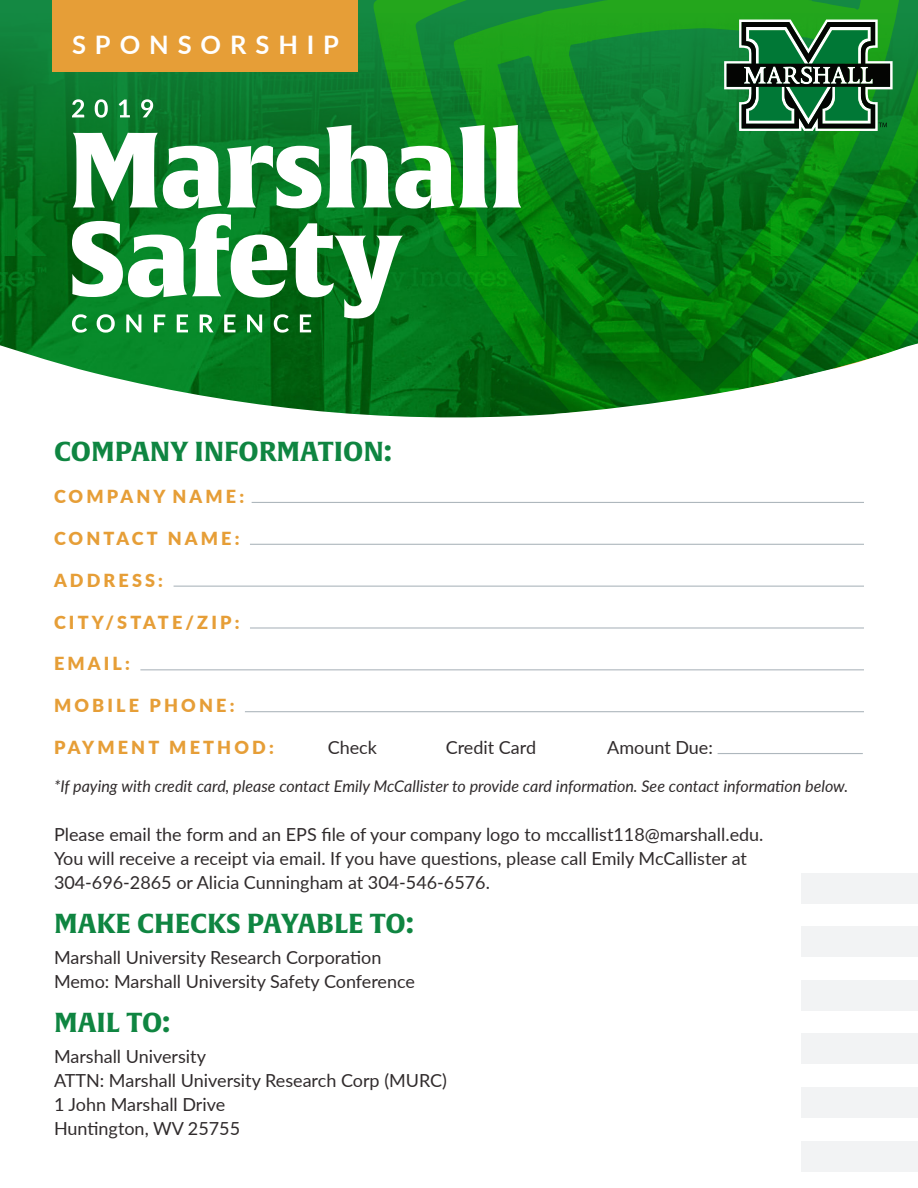
<style>
.page{position:relative;width:918px;height:1188px;background:#fff}
.page>*{position:absolute;margin:0;border:0;box-sizing:border-box;transform-origin:0 0}
.t1{font:700 27px "Alverata";color:#0f8541}
.t2{font:700 25.5px "Lato";letter-spacing:.35em;color:#fff}
.t3{font:18px/24px "Lato";color:#302b2c}
.t4{font:900 18px "Lato";letter-spacing:.175em;color:#e69e37}
.t5{font:italic 16.2px "Lato";color:#302b2c}
</style>
<div class="page">
<img style="left:0;top:224px;width:372px;height:192px">
<svg style="left:0;top:0;width:372px;height:224px;background:#0b782d"></svg>
<svg style="left:372px;top:0;width:546px;height:418px;background:#0b811c"></svg>
<svg style="left:72px;top:99px;width:81px;height:19px"></svg>
<svg style="left:72px;top:125px;width:449px;height:208px"></svg>
<div style="left:52px;top:0;width:306px;height:72px;background:#e69e37"></div>
<div style="left:801px;top:873px;width:117px;height:30px;background:#f2f3f4"></div>
<div style="left:801px;top:927px;width:117px;height:30px;background:#f2f3f4"></div>
<div style="left:801px;top:980px;width:117px;height:30px;background:#f2f3f4"></div>
<div style="left:801px;top:1034px;width:117px;height:30px;background:#f2f3f4"></div>
<div style="left:801px;top:1087px;width:117px;height:30px;background:#f2f3f4"></div>
<div style="left:801px;top:1141px;width:117px;height:30px;background:#f2f3f4"></div>
<svg style="left:724px;top:20px;width:169px;height:111px"></svg>
<svg style="left:554px;top:299px;width:364px;height:245px"></svg>
<hr style="left:252px;top:502px;width:612px;height:1px;background:#aeb7bd">
<hr style="left:250px;top:544px;width:614px;height:1px;background:#aeb7bd">
<hr style="left:174px;top:586px;width:690px;height:1px;background:#aeb7bd">
<hr style="left:250px;top:627px;width:614px;height:2px;background:#aeb7bd">
<hr style="left:140px;top:669px;width:724px;height:1px;background:#aeb7bd">
<hr style="left:245px;top:711px;width:619px;height:1px;background:#aeb7bd">
<hr style="left:718px;top:753px;width:145px;height:1px;background:#aeb7bd">
<h2 class="t2" style="left:72px;top:26px;width:269px">SPONSORSHIP</h2>
<p class="t1" style="left:54px;top:435px;width:340px">COMPANY INFORMATION:</p>
<p class="t4" style="left:54px;top:483px;width:192px">COMPANY NAME:</p>
<p class="t4" style="left:54px;top:525px;width:187px">CONTACT NAME:</p>
<p class="t4" style="left:54px;top:567px;width:111px">ADDRESS:</p>
<p class="t4" style="left:54px;top:608px;width:187px">CITY/STATE/ZIP:</p>
<p class="t4" style="left:54px;top:650px;width:77px">EMAIL:</p>
<p class="t4" style="left:54px;top:692px;width:182px">MOBILE PHONE:</p>
<p class="t4" style="left:54px;top:734px;width:221px">PAYMENT METHOD:</p>
<p class="t3" style="left:328px;top:735px;width:51px">Check</p>
<p class="t3" style="left:446px;top:735px;width:92px">Credit Card</p>
<p class="t3" style="left:607px;top:735px;width:107px">Amount Due:</p>
<p class="t5" style="left:54px;top:774px;width:796px">*If paying with credit card, please contact Emily McCallister to provide card information. See contact information below.</p>
<p class="t3" style="left:54px;top:822px;width:711px">Please email the form and an EPS file of your company logo to mccallist118@marshall.edu.<br>You will receive a receipt via email. If you have questions, please call Emily McCallister at<br>304-696-2865 or Alicia Cunningham at 304-546-6576.</p>
<p class="t1" style="left:54px;top:907px;width:361px">MAKE CHECKS PAYABLE TO:</p>
<p class="t3" style="left:54px;top:945px;width:329px">Marshall University Research Corporation</p>
<p class="t3" style="left:54px;top:969px;width:363px">Memo: Marshall University Safety Conference</p>
<p class="t1" style="left:54px;top:1006px;width:118px">MAIL TO:</p>
<p class="t3" style="left:54px;top:1044px;width:153px">Marshall University</p>
<p class="t3" style="left:54px;top:1068px;width:395px">ATTN: Marshall University Research Corp (MURC)</p>
<p class="t3" style="left:54px;top:1092px;width:173px">1 John Marshall Drive</p>
<p class="t3" style="left:54px;top:1116px;width:188px">Huntington, WV 25755</p>
</div>
